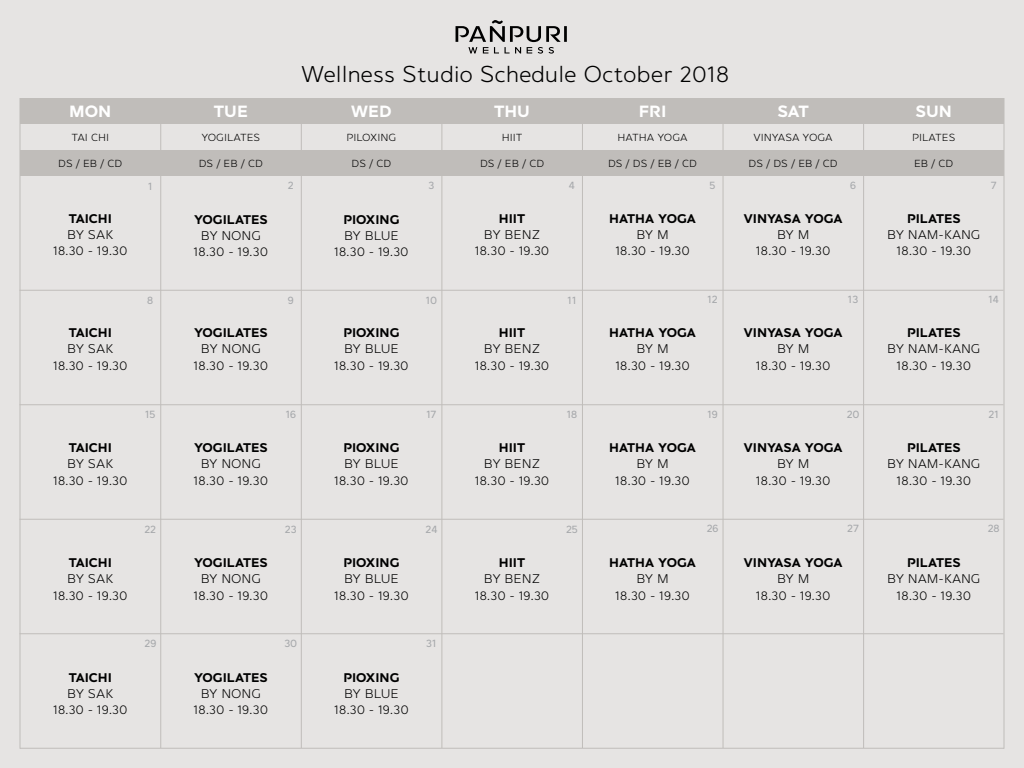
<style>
.page{position:relative;width:1024px;height:768px;background:#e6e4e3}
.page>*{position:absolute;margin:0;border:0;box-sizing:border-box;transform-origin:0 0}
.t1{font:300 24.5px "Panpuri Sans";color:#000}
.t2{font:700 17.5px "Panpuri Sans";color:#fff}
.t3{font:300 13.5px/16.2px "Panpuri Sans";letter-spacing:-.005em;color:#000;text-align:center}
.t4{font:700 13.5px "Panpuri Sans";color:#000}
.t5{font:11.5px "Panpuri Sans";color:#a7a9ac}
.t6{font:300 11px "Panpuri Sans";color:#000}
</style>
<div class="page">
<div style="left:20px;top:150px;width:984px;height:26px;background:#c0bdba"></div>
<div style="left:20px;top:98px;width:984px;height:26px;background:#c0bdba"></div>
<hr style="left:20px;top:290px;width:984px;height:1px;background:#c0bdba">
<hr style="left:20px;top:404px;width:984px;height:1px;background:#c0bdba">
<hr style="left:20px;top:519px;width:984px;height:1px;background:#c0bdba">
<hr style="left:20px;top:633px;width:984px;height:1px;background:#c0bdba">
<hr style="left:301px;top:98px;width:1px;height:650px;background:#c0bdba">
<hr style="left:582px;top:98px;width:1px;height:650px;background:#c0bdba">
<hr style="left:863px;top:98px;width:1px;height:650px;background:#c0bdba">
<hr style="left:441px;top:98px;width:1px;height:650px;background:#c0bdba">
<hr style="left:723px;top:98px;width:1px;height:650px;background:#c0bdba">
<hr style="left:160px;top:98px;width:1px;height:650px;background:#c0bdba">
<hr style="left:20px;top:98px;width:1px;height:651px;background:#c0bdba">
<hr style="left:1004px;top:98px;width:1px;height:651px;background:#c0bdba">
<hr style="left:20px;top:748px;width:984px;height:1px;background:#c0bdba">
<svg style="left:456px;top:20px;width:111px;height:34px"></svg>
<h1 class="t1" style="left:301px;top:61px;width:430px">Wellness Studio Schedule October 2018</h1>
<p class="t2" style="left:69px;top:101px;width:44px">MON</p>
<p class="t2" style="left:214px;top:101px;width:35px">TUE</p>
<p class="t2" style="left:351px;top:101px;width:42px">WED</p>
<p class="t2" style="left:494px;top:101px;width:37px">THU</p>
<p class="t2" style="left:639px;top:101px;width:29px">FRI</p>
<p class="t2" style="left:778px;top:101px;width:33px">SAT</p>
<p class="t2" style="left:916px;top:101px;width:38px">SUN</p>
<p class="t6" style="left:71px;top:132px;width:39px">TAI CHI</p>
<p class="t6" style="left:58px;top:158px;width:66px">DS / EB / CD</p>
<p class="t4" style="left:69px;top:211px;width:45px">TAICHI</p>
<p class="t3" style="left:53px;top:226px;width:76px">BY SAK<br>18.30 - 19.30</p>
<p class="t4" style="left:69px;top:325px;width:45px">TAICHI</p>
<p class="t3" style="left:53px;top:341px;width:76px">BY SAK<br>18.30 - 19.30</p>
<p class="t4" style="left:69px;top:440px;width:45px">TAICHI</p>
<p class="t3" style="left:53px;top:456px;width:76px">BY SAK<br>18.30 - 19.30</p>
<p class="t4" style="left:69px;top:555px;width:45px">TAICHI</p>
<p class="t3" style="left:53px;top:571px;width:76px">BY SAK<br>18.30 - 19.30</p>
<p class="t4" style="left:69px;top:670px;width:45px">TAICHI</p>
<p class="t3" style="left:53px;top:685px;width:76px">BY SAK<br>18.30 - 19.30</p>
<p class="t5" style="left:148px;top:179px;width:6px">1</p>
<p class="t5" style="left:147px;top:293px;width:8px">8</p>
<p class="t5" style="left:145px;top:408px;width:12px">15</p>
<p class="t5" style="left:144px;top:522px;width:13px">22</p>
<p class="t5" style="left:144px;top:637px;width:13px">29</p>
<p class="t6" style="left:201px;top:132px;width:60px">YOGILATES</p>
<p class="t6" style="left:199px;top:158px;width:66px">DS / EB / CD</p>
<p class="t4" style="left:194px;top:212px;width:75px">YOGILATES</p>
<p class="t3" style="left:194px;top:227px;width:76px">BY NONG<br>18.30 - 19.30</p>
<p class="t4" style="left:194px;top:325px;width:75px">YOGILATES</p>
<p class="t3" style="left:194px;top:341px;width:76px">BY NONG<br>18.30 - 19.30</p>
<p class="t4" style="left:194px;top:440px;width:75px">YOGILATES</p>
<p class="t3" style="left:194px;top:456px;width:76px">BY NONG<br>18.30 - 19.30</p>
<p class="t4" style="left:194px;top:555px;width:75px">YOGILATES</p>
<p class="t3" style="left:194px;top:571px;width:76px">BY NONG<br>18.30 - 19.30</p>
<p class="t4" style="left:194px;top:670px;width:75px">YOGILATES</p>
<p class="t3" style="left:194px;top:685px;width:76px">BY NONG<br>18.30 - 19.30</p>
<p class="t5" style="left:288px;top:179px;width:7px">2</p>
<p class="t5" style="left:288px;top:293px;width:7px">9</p>
<p class="t5" style="left:286px;top:408px;width:12px">16</p>
<p class="t5" style="left:285px;top:522px;width:13px">23</p>
<p class="t5" style="left:284px;top:637px;width:14px">30</p>
<p class="t6" style="left:346px;top:132px;width:51px">PILOXING</p>
<p class="t6" style="left:352px;top:158px;width:41px">DS / CD</p>
<p class="t4" style="left:343px;top:212px;width:58px">PIOXING</p>
<p class="t3" style="left:334px;top:227px;width:76px">BY BLUE<br>18.30 - 19.30</p>
<p class="t4" style="left:343px;top:325px;width:58px">PIOXING</p>
<p class="t3" style="left:334px;top:341px;width:76px">BY BLUE<br>18.30 - 19.30</p>
<p class="t4" style="left:343px;top:440px;width:58px">PIOXING</p>
<p class="t3" style="left:334px;top:456px;width:76px">BY BLUE<br>18.30 - 19.30</p>
<p class="t4" style="left:343px;top:555px;width:58px">PIOXING</p>
<p class="t3" style="left:334px;top:571px;width:76px">BY BLUE<br>18.30 - 19.30</p>
<p class="t4" style="left:343px;top:670px;width:58px">PIOXING</p>
<p class="t3" style="left:334px;top:685px;width:76px">BY BLUE<br>18.30 - 19.30</p>
<p class="t5" style="left:428px;top:179px;width:7px">3</p>
<p class="t5" style="left:426px;top:293px;width:13px">10</p>
<p class="t5" style="left:426px;top:408px;width:11px">17</p>
<p class="t5" style="left:425px;top:522px;width:13px">24</p>
<p class="t5" style="left:426px;top:637px;width:12px">31</p>
<p class="t6" style="left:502px;top:132px;width:22px">HIIT</p>
<p class="t6" style="left:480px;top:158px;width:66px">DS / EB / CD</p>
<p class="t4" style="left:499px;top:211px;width:28px">HIIT</p>
<p class="t3" style="left:475px;top:226px;width:76px">BY BENZ<br>18.30 - 19.30</p>
<p class="t4" style="left:499px;top:325px;width:28px">HIIT</p>
<p class="t3" style="left:475px;top:341px;width:76px">BY BENZ<br>18.30 - 19.30</p>
<p class="t4" style="left:499px;top:440px;width:28px">HIIT</p>
<p class="t3" style="left:475px;top:456px;width:76px">BY BENZ<br>18.30 - 19.30</p>
<p class="t4" style="left:499px;top:555px;width:28px">HIIT</p>
<p class="t3" style="left:475px;top:571px;width:76px">BY BENZ<br>18.30 - 19.30</p>
<p class="t5" style="left:569px;top:179px;width:8px">4</p>
<p class="t5" style="left:568px;top:293px;width:10px">11</p>
<p class="t5" style="left:567px;top:408px;width:12px">18</p>
<p class="t5" style="left:566px;top:522px;width:13px">25</p>
<p class="t6" style="left:618px;top:132px;width:72px">HATHA YOGA</p>
<p class="t6" style="left:608px;top:158px;width:91px">DS / DS / EB / CD</p>
<p class="t4" style="left:609px;top:211px;width:88px">HATHA YOGA</p>
<p class="t3" style="left:615px;top:226px;width:76px">BY M<br>18.30 - 19.30</p>
<p class="t5" style="left:710px;top:179px;width:8px">5</p>
<p class="t4" style="left:609px;top:325px;width:88px">HATHA YOGA</p>
<p class="t3" style="left:615px;top:341px;width:76px">BY M<br>18.30 - 19.30</p>
<p class="t5" style="left:707px;top:293px;width:12px">12</p>
<p class="t4" style="left:609px;top:440px;width:88px">HATHA YOGA</p>
<p class="t3" style="left:615px;top:456px;width:76px">BY M<br>18.30 - 19.30</p>
<p class="t5" style="left:708px;top:408px;width:12px">19</p>
<p class="t4" style="left:609px;top:555px;width:88px">HATHA YOGA</p>
<p class="t3" style="left:615px;top:571px;width:76px">BY M<br>18.30 - 19.30</p>
<p class="t5" style="left:707px;top:522px;width:13px">26</p>
<p class="t6" style="left:753px;top:132px;width:81px">VINYASA YOGA</p>
<p class="t6" style="left:749px;top:158px;width:91px">DS / DS / EB / CD</p>
<p class="t6" style="left:912px;top:132px;width:45px">PILATES</p>
<p class="t6" style="left:914px;top:158px;width:41px">EB / CD</p>
<p class="t5" style="left:850px;top:179px;width:7px">6</p>
<p class="t5" style="left:991px;top:179px;width:7px">7</p>
<p class="t4" style="left:744px;top:211px;width:100px">VINYASA YOGA</p>
<p class="t3" style="left:756px;top:226px;width:76px">BY M<br>18.30 - 19.30</p>
<p class="t4" style="left:907px;top:211px;width:55px">PILATES</p>
<p class="t3" style="left:887px;top:226px;width:95px">BY NAM-KANG<br>18.30 - 19.30</p>
<p class="t5" style="left:848px;top:293px;width:12px">13</p>
<p class="t5" style="left:989px;top:293px;width:12px">14</p>
<p class="t4" style="left:744px;top:325px;width:100px">VINYASA YOGA</p>
<p class="t3" style="left:756px;top:341px;width:76px">BY M<br>18.30 - 19.30</p>
<p class="t4" style="left:907px;top:325px;width:55px">PILATES</p>
<p class="t3" style="left:887px;top:341px;width:95px">BY NAM-KANG<br>18.30 - 19.30</p>
<p class="t5" style="left:847px;top:408px;width:14px">20</p>
<p class="t5" style="left:989px;top:408px;width:12px">21</p>
<p class="t4" style="left:744px;top:440px;width:100px">VINYASA YOGA</p>
<p class="t3" style="left:756px;top:456px;width:76px">BY M<br>18.30 - 19.30</p>
<p class="t4" style="left:907px;top:440px;width:55px">PILATES</p>
<p class="t3" style="left:887px;top:456px;width:95px">BY NAM-KANG<br>18.30 - 19.30</p>
<p class="t5" style="left:847px;top:522px;width:13px">27</p>
<p class="t5" style="left:988px;top:522px;width:13px">28</p>
<p class="t4" style="left:744px;top:555px;width:100px">VINYASA YOGA</p>
<p class="t3" style="left:756px;top:571px;width:76px">BY M<br>18.30 - 19.30</p>
<p class="t4" style="left:907px;top:555px;width:55px">PILATES</p>
<p class="t3" style="left:887px;top:571px;width:95px">BY NAM-KANG<br>18.30 - 19.30</p>
</div>
